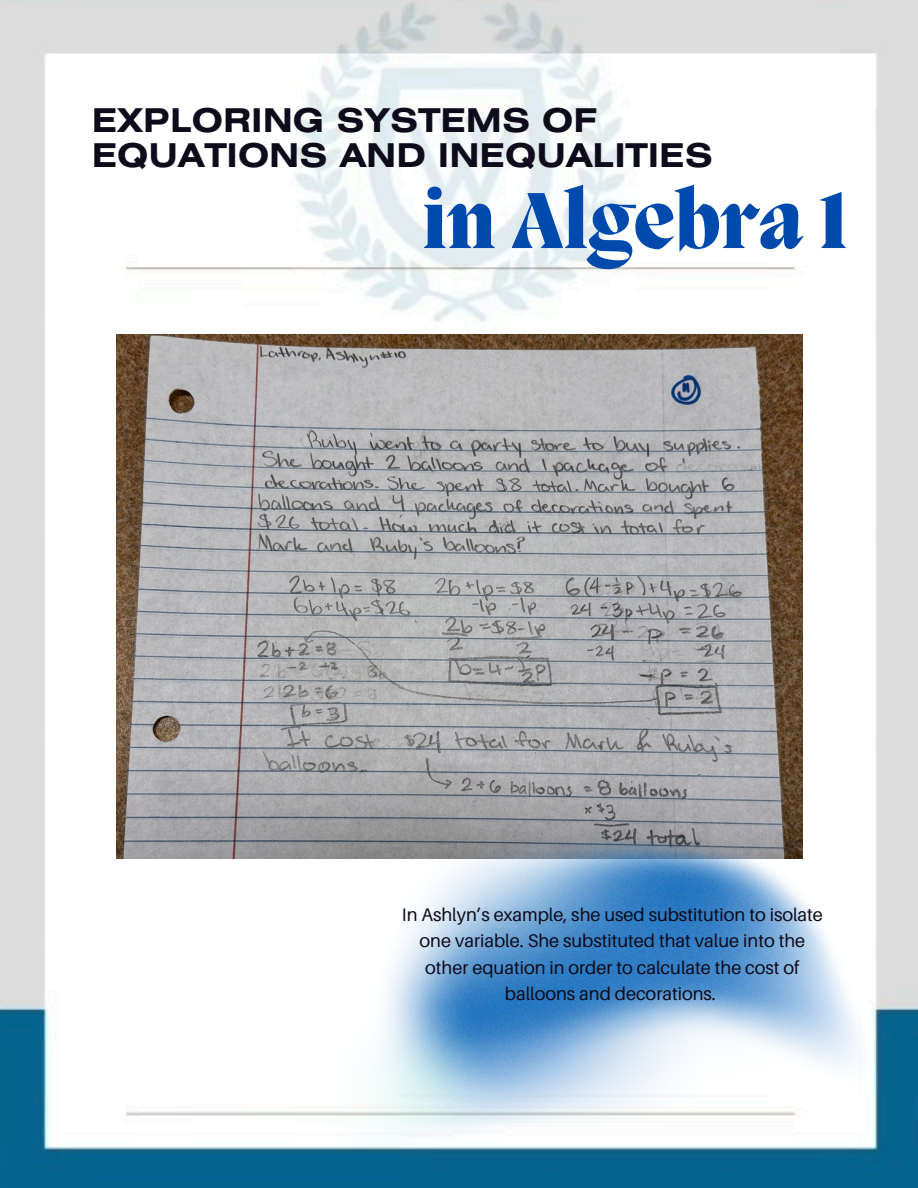
<style>
.page{position:relative;width:918px;height:1188px;background:#fff}
.page>*{position:absolute;margin:0;border:0;box-sizing:border-box;transform-origin:0 0}
.t1{font:800 81.45px "Migra";color:#004aad}
.t2{font:700 32.7px/35.7px "Helios Ext";color:#0e0b1b}
.t3{font:18.3px/26.4px "Aileron";color:#0e0b1b;text-align:center}
</style>
<div class="page">
<img style="left:0;top:0;width:918px;height:1188px">
<img style="left:116px;top:334px;width:686px;height:525px">
<img style="left:327px;top:832px;width:549px;height:329px">
<h2 class="t2" style="left:92px;top:105px;width:623px">EXPLORING SYSTEMS OF<br>EQUATIONS AND INEQUALITIES</h2>
<h1 class="t1" style="left:422px;top:182px;width:427px">in Algebra 1</h1>
<p class="t3" style="left:402px;top:901px;width:423px">In Ashlyn’s example, she used substitution to isolate one variable. She substituted that value into the other equation in order to calculate the cost of balloons and decorations.</p>
</div>
